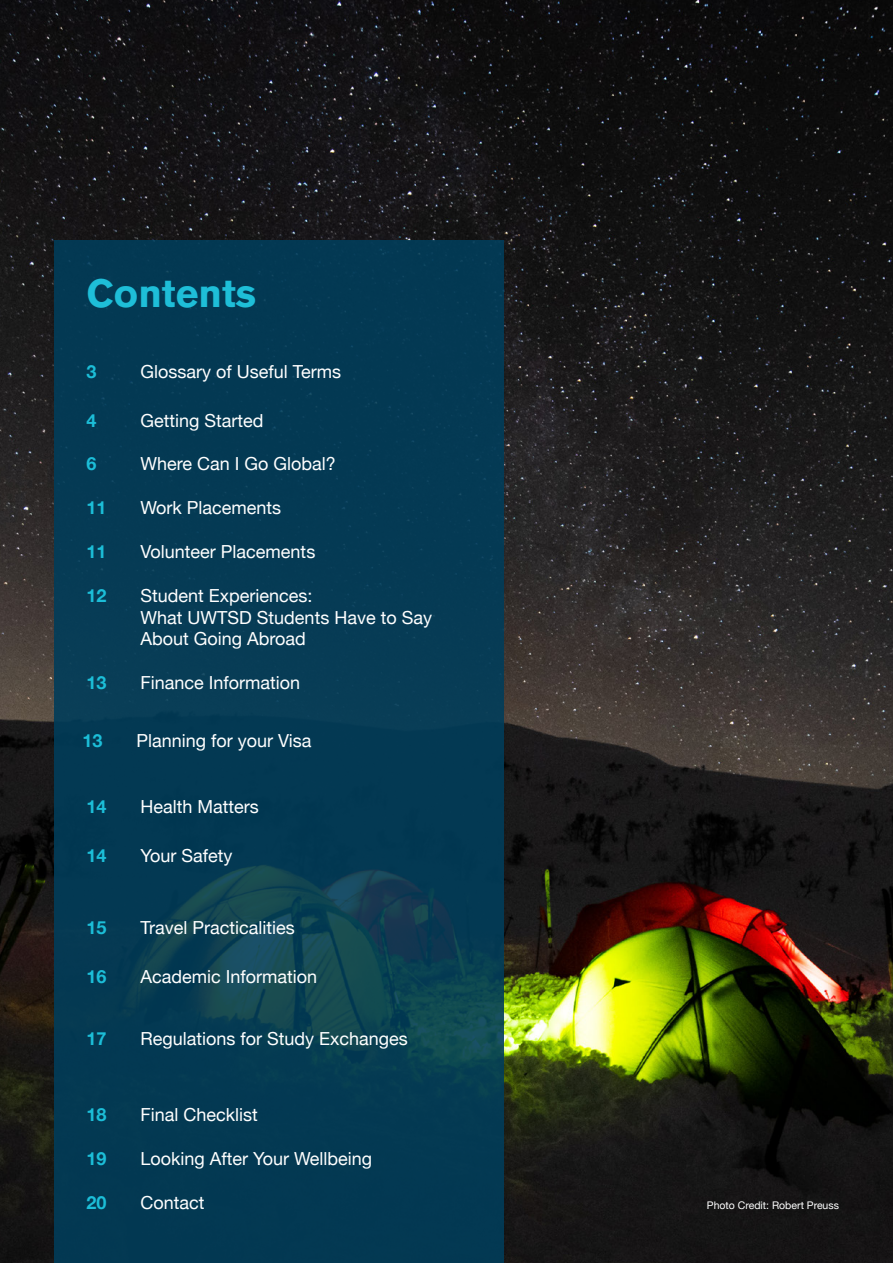
<style>
.page{position:relative;width:893px;height:1263px;background:#fff}
.page>*{position:absolute;margin:0;border:0;box-sizing:border-box;transform-origin:0 0}
.t1{font:700 39px "Akzidenz Grotesk BQ";color:#1ebed8}
.t2{font:18px "Helvetica Neue";color:#fff}
.t3{font:700 18px "Helvetica Neue";color:#1cbed8}
.t4{font:10.5px "Helvetica Neue";color:#fff}
</style>
<div class="page">
<img style="left:0;top:0;width:893px;height:1263px">
<svg style="left:54px;top:241px;width:449px;height:1022px;background:#053a53"></svg>
<p class="t1" style="left:87px;top:271px;width:171px">Contents</p>
<p class="t3" style="left:87px;top:357px;width:12px">3</p>
<p class="t2" style="left:141px;top:358px;width:202px">Glossary of Useful Terms</p>
<p class="t3" style="left:87px;top:406px;width:12px">4</p>
<p class="t2" style="left:141px;top:407px;width:125px">Getting Started</p>
<p class="t3" style="left:87px;top:450px;width:12px">6</p>
<p class="t2" style="left:141px;top:451px;width:197px">Where Can I Go Global?</p>
<p class="t3" style="left:87px;top:494px;width:22px">11</p>
<p class="t2" style="left:141px;top:495px;width:142px">Work Placements</p>
<p class="t3" style="left:87px;top:538px;width:22px">11</p>
<p class="t2" style="left:141px;top:539px;width:176px">Volunteer Placements</p>
<p class="t3" style="left:87px;top:582px;width:22px">12</p>
<p class="t2" style="left:141px;top:583px;width:174px">Student Experiences:</p>
<p class="t2" style="left:141px;top:604px;width:293px">What UWTSD Students Have to Say</p>
<p class="t2" style="left:141px;top:626px;width:167px">About Going Abroad</p>
<p class="t3" style="left:87px;top:669px;width:22px">13</p>
<p class="t2" style="left:141px;top:670px;width:161px">Finance Information</p>
<p class="t3" style="left:82px;top:726px;width:22px">13</p>
<p class="t2" style="left:136px;top:727px;width:177px">Planning for your Visa</p>
<p class="t3" style="left:87px;top:792px;width:22px">14</p>
<p class="t2" style="left:141px;top:793px;width:120px">Health Matters</p>
<p class="t3" style="left:87px;top:841px;width:22px">14</p>
<p class="t2" style="left:141px;top:842px;width:93px">Your Safety</p>
<p class="t3" style="left:87px;top:914px;width:22px">15</p>
<p class="t2" style="left:141px;top:915px;width:156px">Travel Practicalities</p>
<p class="t3" style="left:87px;top:962px;width:22px">16</p>
<p class="t2" style="left:141px;top:963px;width:178px">Academic Information</p>
<p class="t3" style="left:87px;top:1025px;width:22px">17</p>
<p class="t2" style="left:141px;top:1026px;width:269px">Regulations for Study Exchanges</p>
<p class="t3" style="left:87px;top:1100px;width:22px">18</p>
<p class="t2" style="left:141px;top:1102px;width:119px">Final Checklist</p>
<p class="t3" style="left:87px;top:1144px;width:22px">19</p>
<p class="t2" style="left:141px;top:1146px;width:233px">Looking After Your Wellbeing</p>
<p class="t3" style="left:87px;top:1188px;width:22px">20</p>
<p class="t2" style="left:141px;top:1189px;width:66px">Contact</p>
<p class="t4" style="left:707px;top:1198px;width:134px">Photo Credit: Robert Preuss</p>
</div>
